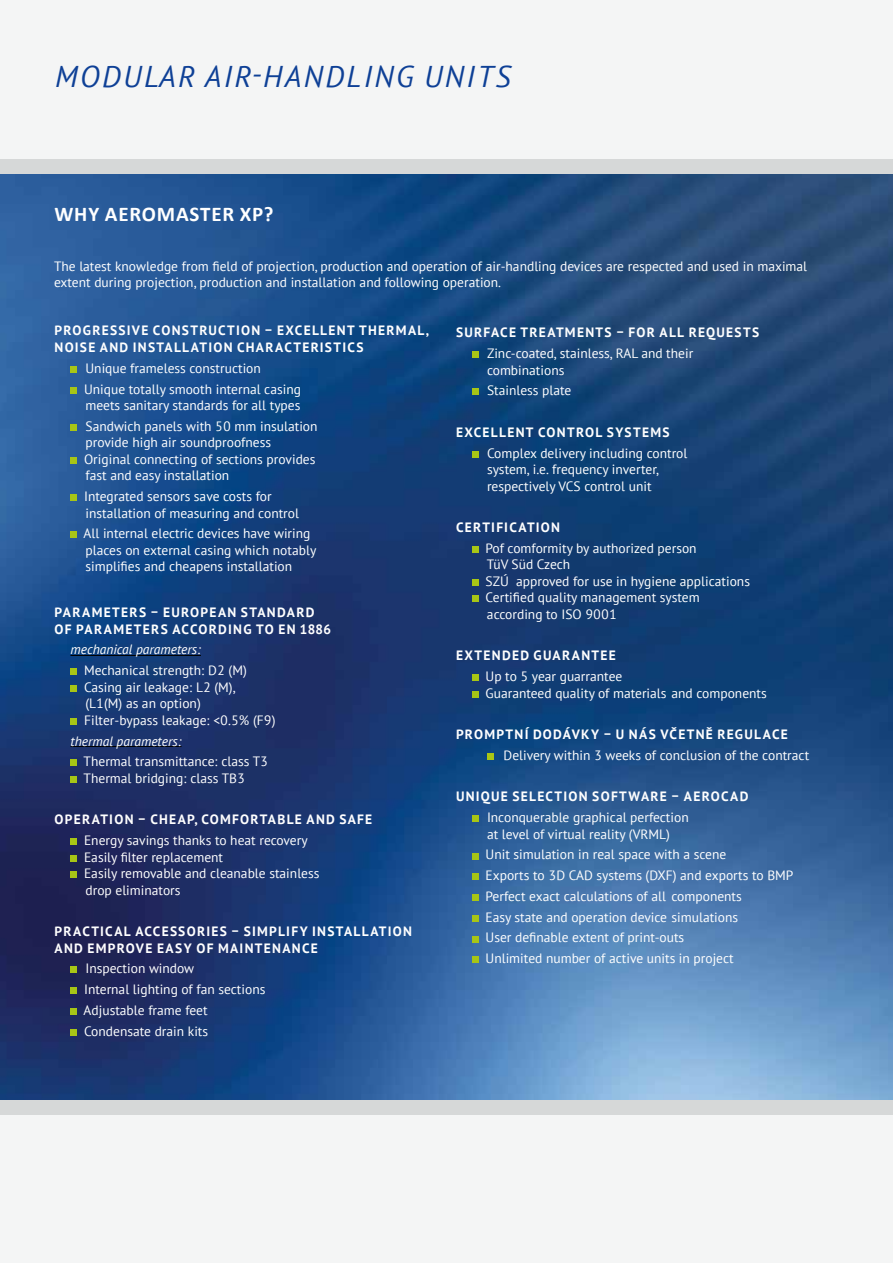
<style>
.page{position:relative;width:893px;height:1263px;background:#fff}
.page>*{position:absolute;margin:0;border:0;box-sizing:border-box;transform-origin:0 0}
.t1{font:italic 30px "PT Sans";letter-spacing:.08em;color:#0e4096}
.t2{font:700 21px "Calibri";letter-spacing:.04em;color:#fff}
.t3{font:13.5px/16.5px "PT Sans";color:#fff}
.t4{font:700 13.5px/16.5px "PT Sans";letter-spacing:.095em;color:#fff}
.t5{font:italic 13.5px "PT Sans";color:#fff}
</style>
<div class="page">
<img style="left:0;top:173px;width:893px;height:927px">
<div style="left:0;top:1114px;width:893px;height:149px;background:#f4f5f5"></div>
<div style="left:0;top:1100px;width:893px;height:14px;background:#d6d8d8"></div>
<div style="left:0;top:0;width:893px;height:162px;background:#f4f5f5"></div>
<div style="left:0;top:159px;width:893px;height:14px;background:#d6d8d8"></div>
<hr style="left:70px;top:655px;width:131px;height:1px;background:#000">
<hr style="left:70px;top:746px;width:111px;height:1px;background:#000">
<div style="left:70px;top:366px;width:7px;height:7px;background:#a8c615"></div>
<div style="left:70px;top:387px;width:7px;height:6px;background:#a7c516"></div>
<div style="left:70px;top:424px;width:7px;height:7px;background:#a7c516"></div>
<div style="left:70px;top:457px;width:7px;height:7px;background:#a7c516"></div>
<div style="left:70px;top:494px;width:7px;height:7px;background:#a7c516"></div>
<div style="left:70px;top:531px;width:7px;height:7px;background:#a7c516"></div>
<div style="left:70px;top:668px;width:7px;height:7px;background:#a8c615"></div>
<div style="left:70px;top:685px;width:7px;height:7px;background:#a7c516"></div>
<div style="left:70px;top:718px;width:7px;height:7px;background:#a7c516"></div>
<div style="left:70px;top:759px;width:7px;height:7px;background:#a8c615"></div>
<div style="left:70px;top:776px;width:7px;height:7px;background:#a7c516"></div>
<div style="left:70px;top:838px;width:7px;height:7px;background:#a8c615"></div>
<div style="left:70px;top:855px;width:7px;height:6px;background:#a7c516"></div>
<div style="left:70px;top:871px;width:7px;height:7px;background:#a7c516"></div>
<div style="left:70px;top:966px;width:7px;height:7px;background:#a8c615"></div>
<div style="left:70px;top:987px;width:7px;height:7px;background:#a7c516"></div>
<div style="left:70px;top:1008px;width:7px;height:7px;background:#a7c516"></div>
<div style="left:70px;top:1029px;width:7px;height:6px;background:#a7c516"></div>
<div style="left:472px;top:351px;width:7px;height:7px;background:#a8c615"></div>
<div style="left:472px;top:388px;width:7px;height:7px;background:#a7c516"></div>
<div style="left:472px;top:451px;width:7px;height:7px;background:#a8c615"></div>
<div style="left:472px;top:546px;width:7px;height:7px;background:#a8c615"></div>
<div style="left:472px;top:579px;width:7px;height:7px;background:#a8c615"></div>
<div style="left:472px;top:596px;width:7px;height:6px;background:#a7c516"></div>
<div style="left:472px;top:674px;width:7px;height:7px;background:#a8c615"></div>
<div style="left:472px;top:691px;width:7px;height:7px;background:#a7c516"></div>
<div style="left:487px;top:753px;width:7px;height:7px;background:#a8c615"></div>
<div style="left:472px;top:815px;width:7px;height:7px;background:#a8c615"></div>
<div style="left:472px;top:853px;width:7px;height:6px;background:#a7c516"></div>
<div style="left:472px;top:873px;width:7px;height:7px;background:#a7c516"></div>
<div style="left:472px;top:894px;width:7px;height:7px;background:#a7c516"></div>
<div style="left:472px;top:915px;width:7px;height:7px;background:#a7c516"></div>
<div style="left:472px;top:936px;width:7px;height:6px;background:#a7c516"></div>
<div style="left:472px;top:956px;width:7px;height:7px;background:#a7c516"></div>
<h1 class="t1" style="left:55px;top:57px;width:457px">Modular air-handling units</h1>
<h2 class="t2" style="left:54px;top:201px;width:221px">WHY AEROMASTER XP?</h2>
<p class="t3" style="left:54px;top:258px;width:755px">The latest knowledge from field of projection, production and operation of air-handling devices are respected and used in maximal extent during projection, production and installation and following operation.</p>
<p class="t4" style="left:55px;top:322px;width:376px">PROGRESSIVE CONSTRUCTION – EXCELLENT THERMAL,<br>NOISE AND INSTALLATION CHARACTERISTICS</p>
<p class="t3" style="left:84px;top:357px;width:218px;line-height:20.7px">Unique frameless construction<br>Unique totally smooth internal casing</p>
<p class="t3" style="left:85px;top:395px;width:234px;line-height:20.9px">meets sanitary standards for all types<br>Sandwich panels with 50 mm insulation</p>
<p class="t3" style="left:84px;top:434px;width:233px">provide high air soundproofness<br>Original connecting of sections provides fast and easy installation</p>
<p class="t3" style="left:84px;top:488px;width:216px">Integrated sensors save costs for installation of measuring and control</p>
<p class="t3" style="left:84px;top:525px;width:234px">All internal electric devices have wiring places on external casing which notably simplifies and cheapens installation</p>
<p class="t4" style="left:55px;top:604px;width:278px">PARAMETERS – EUROPEAN STANDARD<br>OF PARAMETERS ACCORDING TO EN 1886</p>
<p class="t5" style="left:70px;top:641px;width:132px">mechanical parameters:</p>
<p class="t3" style="left:84px;top:662px;width:193px">Mechanical strength: D2 (M)<br>Casing air leakage: L2 (M), (L1(M) as an option)<br>Filter-bypass leakage: &lt;0.5% (F9)</p>
<p class="t5" style="left:70px;top:732px;width:112px">thermal parameters:</p>
<p class="t3" style="left:84px;top:753px;width:186px">Thermal transmittance: class T3<br>Thermal bridging: class TB3</p>
<p class="t4" style="left:55px;top:811px;width:319px">OPERATION – CHEAP, COMFORTABLE AND SAFE</p>
<p class="t3" style="left:84px;top:832px;width:237px">Energy savings thanks to heat recovery<br>Easily filter replacement<br>Easily removable and cleanable stainless drop eliminators</p>
<p class="t4" style="left:55px;top:923px;width:359px">PRACTICAL ACCESSORIES – SIMPLIFY INSTALLATION<br>AND EMPROVE EASY OF MAINTENANCE</p>
<p class="t3" style="left:84px;top:958px;width:183px;line-height:20.7px">Inspection window<br>Internal lighting of fan sections<br>Adjustable frame feet<br>Condensate drain kits</p>
<p class="t4" style="left:456px;top:324px;width:305px">SURFACE TREATMENTS – FOR ALL REQUESTS</p>
<p class="t3" style="left:487px;top:345px;width:208px">Zinc-coated, stainless, RAL and their combinations</p>
<p class="t3" style="left:487px;top:382px;width:86px">Stainless plate</p>
<p class="t4" style="left:456px;top:424px;width:215px">EXCELLENT CONTROL SYSTEMS</p>
<p class="t3" style="left:487px;top:444px;width:202px">Complex delivery including control system, i.e. frequency inverter, respectively VCS control unit</p>
<p class="t4" style="left:456px;top:519px;width:106px">CERTIFICATION</p>
<p class="t3" style="left:486px;top:540px;width:266px">Pof comformity by authorized person<br>TüV Süd Czech<br>SZÚ approved for use in hygiene applications<br>Certified quality management system according to ISO 9001</p>
<p class="t4" style="left:456px;top:647px;width:161px">EXTENDED GUARANTEE</p>
<p class="t3" style="left:486px;top:668px;width:283px">Up to 5 year guarrantee<br>Guaranteed quality of materials and components</p>
<p class="t4" style="left:456px;top:726px;width:333px">PROMPTNÍ DODÁVKY – U NÁS VČETNĚ REGULACE</p>
<p class="t3" style="left:503px;top:747px;width:307px">Delivery within 3 weeks of conclusion of the contract</p>
<p class="t4" style="left:456px;top:788px;width:275px">UNIQUE SELECTION SOFTWARE – AEROCAD</p>
<p class="t3" style="left:487px;top:809px;width:203px">Inconquerable graphical perfection at level of virtual reality (VRML)</p>
<p class="t3" style="left:486px;top:844px;width:309px;line-height:20.7px">Unit simulation in real space with a scene<br>Exports to 3D CAD systems (DXF) and exports to BMP Perfect exact calculations of all components<br>Easy state and operation device simulations<br>User definable extent of print-outs<br>Unlimited number of active units in project</p>
</div>
